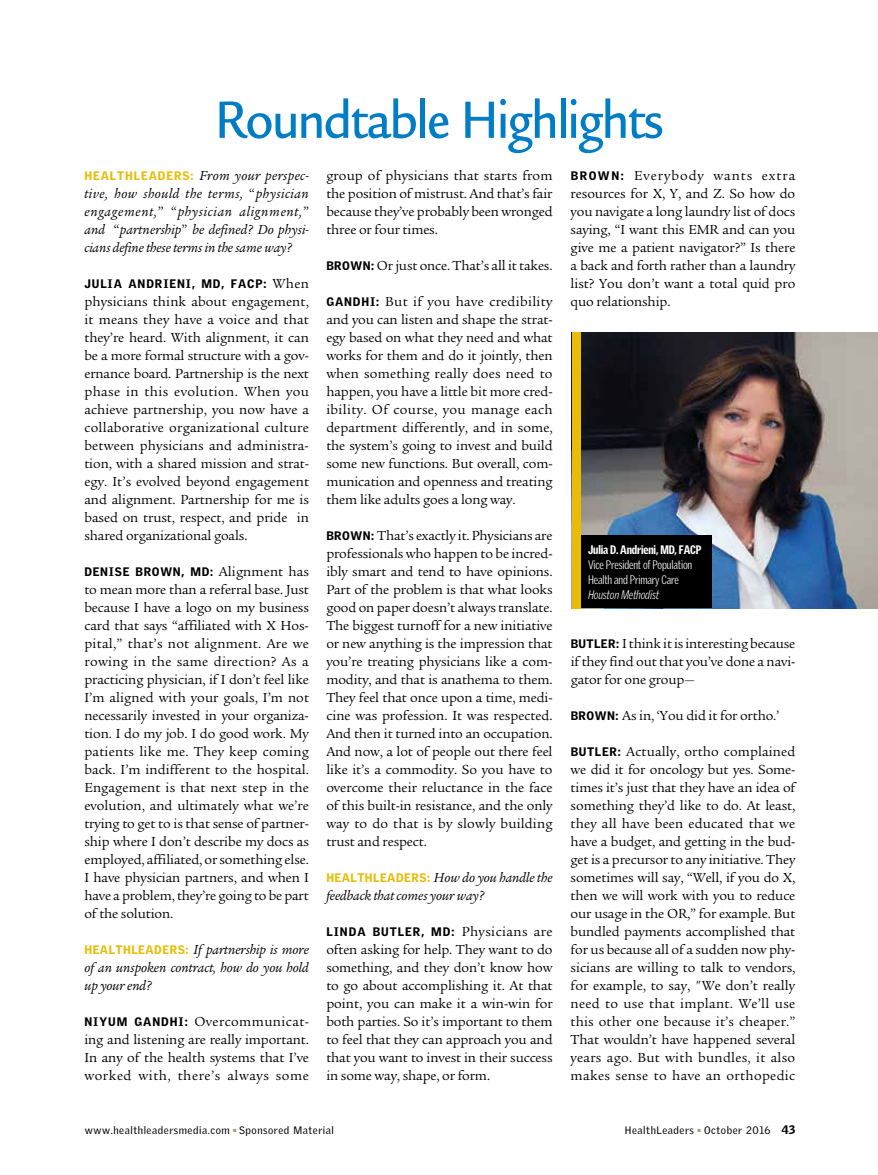
<style>
.page{position:relative;width:878px;height:1175px;background:#fff}
.page>*{position:absolute;margin:0;border:0;box-sizing:border-box;transform-origin:0 0}
.t1{font:500 57px "Legacy Sans Std";letter-spacing:-.035em;color:#007dc5;scale:.9 1}
.t2{font:14.25px/18px "Legacy Serif Std";letter-spacing:-.01em;color:#000;text-align:justify}
.t3{font:italic 14.25px/18px "Legacy Serif Std";letter-spacing:-.01em;color:#000;text-align:justify}
.t4{font:900 12px "Griffith Gothic";letter-spacing:.075em;color:#000}
.t5{font:300 12px/15px "Griffith Gothic Cond";letter-spacing:-.015em;color:#fff}
.t6{font:900 12px "Griffith Gothic Cond";letter-spacing:-.015em;color:#fff}
.t7{font:italic 300 12px "Griffith Gothic";letter-spacing:-.015em;color:#fff;scale:.8 1}
.t8{font:10.5px "Griffith Gothic";letter-spacing:.05em;color:#000}
.s1{font-family:"Griffith Gothic";font-weight:900;font-style:normal;font-size:12px;color:#e8bc07}
.s2{font-style:normal}
.s3{font-family:"Legacy Serif Std";font-weight:400;font-size:14.25px}
.s4{font-family:"Griffith Gothic";font-weight:900;font-size:12px}
.s5{font-weight:900;font-size:12px}
</style>
<div class="page">
<img style="left:580px;top:332px;width:298px;height:276px">
<div style="left:580px;top:535px;width:132px;height:73px;background:#000"></div>
<div style="left:572px;top:332px;width:8px;height:276px;background:#e8bc07"></div>
<h1 class="t1" style="left:215px;top:87px;width:500px">Roundtable Highlights</h1>
<p class="t3" style="left:84px;top:167px;width:226px"><span class="s1">HEALTHLEADERS:</span> From your perspec&shy;tive, how should the terms, <span class="s2">“</span>physician engagement,<span class="s2">” “</span>physician alignment,<span class="s2">” </span>and <span class="s2">“</span>partnership<span class="s2">”</span> be defined? Do physi&shy;cians define these terms in the same way?</p>
<p class="t4" style="left:84px;top:276px;width:226px">JULIA ANDRIENI, MD, FACP: <span class="s3">When</span></p>
<p class="t2" style="left:84px;top:293px;width:226px">physicians think about engagement, it means they have a voice and that they’re heard. With alignment, it can be a more formal structure with a gov&shy;ernance board. Partnership is the next phase in this evolution. When you achieve partnership, you now have a collaborative organizational culture between physicians and administra&shy;tion, with a shared mission and strat&shy;egy. It’s evolved beyond engagement and alignment. Partnership for me is based on trust, respect, and pride in shared organizational goals.</p>
<p class="t4" style="left:84px;top:564px;width:226px">DENISE BROWN, MD: <span class="s3">Alignment has</span></p>
<p class="t2" style="left:84px;top:581px;width:226px">to mean more than a referral base. Just because I have a logo on my business card that says “affiliated with X Hos&shy;pital,” that’s not alignment. Are we rowing in the same direction? As a practicing physician, if I don’t feel like I’m aligned with your goals, I’m not necessarily invested in your organiza&shy;tion. I do my job. I do good work. My patients like me. They keep coming back. I’m indifferent to the hospital.<br>Engagement is that next step in the evolution, and ultimately what we’re trying to get to is that sense of partner&shy;ship where I don’t describe my docs as employed, affiliated, or something else.<br>I have physician partners, and when I have a problem, they’re going to be part of the solution.</p>
<p class="t3" style="left:84px;top:941px;width:226px"><span class="s1">HEALTHLEADERS:</span> If partnership is more of an unspoken contract, how do you hold up your end?</p>
<p class="t2" style="left:84px;top:1013px;width:226px"><span class="s4">NIYUM GANDHI:</span> Overcommunicat&shy;ing and listening are really important.<br>In any of the health systems that I’ve worked with, there’s always some</p>
<p class="t2" style="left:326px;top:167px;width:228px">group of physicians that starts from the position of mistrust. And that’s fair because they’ve probably been wronged three or four times.</p>
<p class="t2" style="left:326px;top:257px;width:228px"><span class="s4">BROWN:</span> Or just once. That’s all it takes.</p>
<p class="t2" style="left:326px;top:293px;width:228px"><span class="s4">GANDHI:</span> But if you have credibility and you can listen and shape the strat&shy;egy based on what they need and what works for them and do it jointly, then when something really does need to happen, you have a little bit more cred&shy;ibility. Of course, you manage each department differently, and in some, the system’s going to invest and build some new functions. But overall, com&shy;munication and openness and treating them like adults goes a long way.</p>
<p class="t2" style="left:326px;top:527px;width:228px"><span class="s4">BROWN:</span> That’s exactly it. Physicians are professionals who happen to be incred&shy;ibly smart and tend to have opinions.<br>Part of the problem is that what looks good on paper doesn’t always translate.<br>The biggest turnoff for a new initiative or new anything is the impression that you’re treating physicians like a com&shy;modity, and that is anathema to them.<br>They feel that once upon a time, medi&shy;cine was profession. It was respected.<br>And then it turned into an occupation.<br>And now, a lot of people out there feel like it’s a commodity. So you have to overcome their reluctance in the face of this built-in resistance, and the only way to do that is by slowly building trust and respect.</p>
<p class="t3" style="left:326px;top:869px;width:228px"><span class="s1">HEALTHLEADERS:</span> How do you handle the feedback that comes your way?</p>
<p class="t4" style="left:326px;top:924px;width:228px">LINDA BUTLER, MD: <span class="s3">Physicians are</span></p>
<p class="t2" style="left:326px;top:941px;width:228px">often asking for help. They want to do something, and they don’t know how to go about accomplishing it. At that point, you can make it a win-win for both parties. So it’s important to them to feel that they can approach you and that you want to invest in their success in some way, shape, or form.</p>
<p class="t8" style="left:85px;top:1124px;width:250px">www.healthleadersmedia.com <sup>■</sup> Sponsored Material</p>
<p class="t2" style="left:570px;top:167px;width:226px"><span class="s4">BROWN:</span> Everybody wants extra resources for X, Y, and Z. So how do you navigate a long laundry list of docs saying, “I want this EMR and can you give me a patient navigator?” Is there a back and forth rather than a laundry list? You don’t want a total quid pro quo relationship.</p>
<p class="t6" style="left:588px;top:543px;width:115px">Julia D. Andrieni, MD, FACP</p>
<p class="t5" style="left:588px;top:557px;width:106px">Vice President of Population<br>Health and Primary Care</p>
<p class="t7" style="left:588px;top:588px;width:90px">Houston Methodist</p>
<p class="t2" style="left:570px;top:635px;width:226px"><span class="s4">BUTLER:</span> I think it is interesting because if they find out that you’ve done a navi&shy;gator for one group—</p>
<p class="t2" style="left:570px;top:707px;width:210px"><span class="s4">BROWN:</span> As in, ‘You did it for ortho.’</p>
<p class="t2" style="left:570px;top:743px;width:226px"><span class="s4">BUTLER:</span> Actually, ortho complained we did it for oncology but yes. Some&shy;times it’s just that they have an idea of something they’d like to do. At least, they all have been educated that we have a budget, and getting in the bud&shy;get is a precursor to any initiative. They sometimes will say, “Well, if you do X, then we will work with you to reduce our usage in the OR,” for example. But bundled payments accomplished that for us because all of a sudden now phy&shy;sicians are willing to talk to vendors, for example, to say, "We don’t really need to use that implant. We’ll use this other one because it’s cheaper.” That wouldn’t have happened several years ago. But with bundles, it also makes sense to have an orthopedic</p>
<p class="t8" style="left:625px;top:1124px;width:172px">HealthLeaders <sup>■</sup> October 2016 <span class="s5">43</span></p>
</div>
